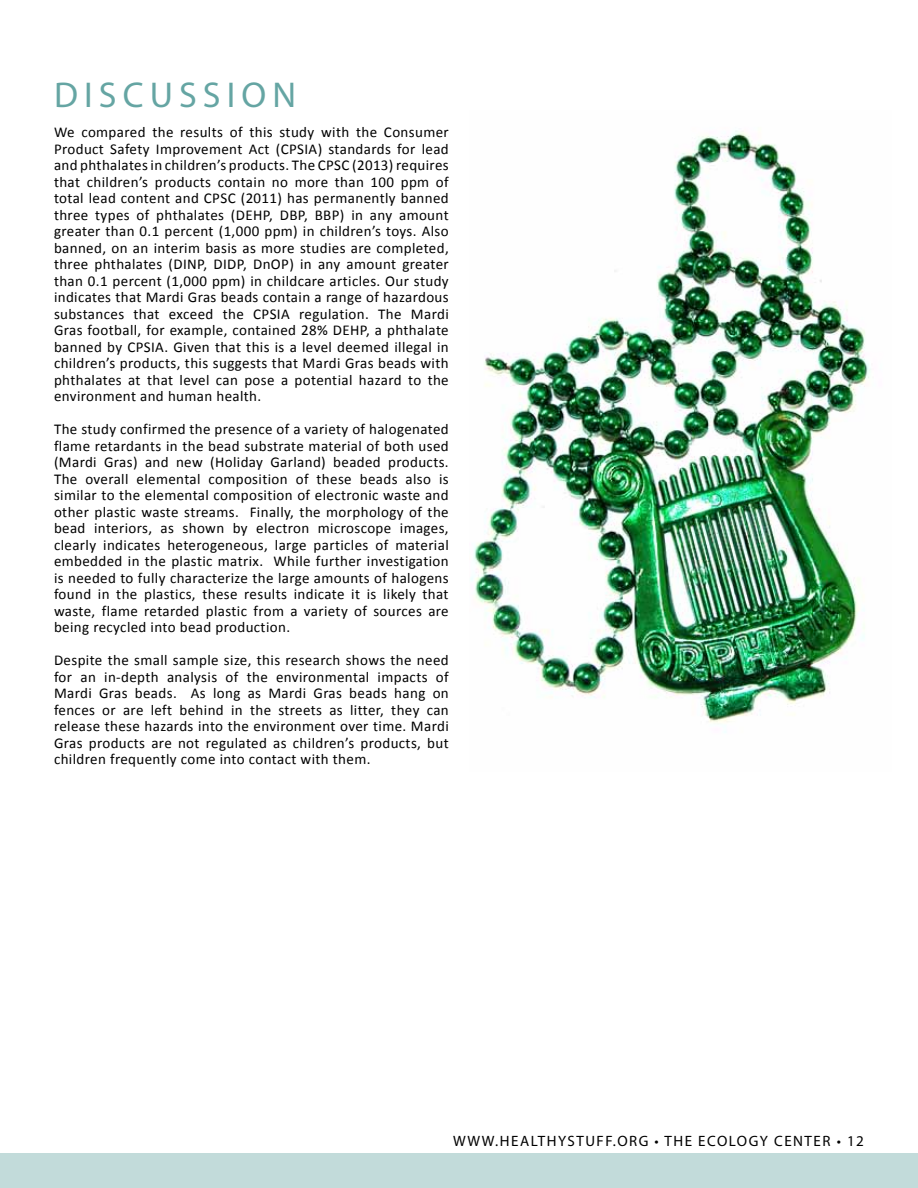
<style>
.page{position:relative;width:918px;height:1188px;background:#fff}
.page>*{position:absolute;margin:0;border:0;box-sizing:border-box;transform-origin:0 0}
.t1{font:36px "Myriad Pro";letter-spacing:.17em;color:#65a5a3}
.t2{font:15px/16.5px "Calibri";letter-spacing:.025em;color:#000;text-align:justify}
.t3{font:15px "Myriad Pro";letter-spacing:.1em;color:#000}
</style>
<div class="page">
<div style="left:0;top:1154px;width:918px;height:34px;background:#c2dbda"></div>
<img style="left:471px;top:130px;width:400px;height:603px">
<h1 class="t1" style="left:54px;top:73px;width:244px">DISCUSSION</h1>
<p class="t2" style="left:54px;top:123px;width:396px">We compared the results of this study with the Consumer Product Safety Improvement Act (CPSIA) standards for lead and phthalates in children’s products. The CPSC (2013) requires that children’s products contain no more than 100 ppm of total lead content and CPSC (2011) has permanently banned three types of phthalates (DEHP, DBP, BBP) in any amount greater than 0.1 percent (1,000 ppm) in children’s toys. Also banned, on an interim basis as more studies are completed, three phthalates (DINP, DIDP, DnOP) in any amount greater than 0.1 percent (1,000 ppm) in childcare articles. Our study indicates that Mardi Gras beads contain a range of hazardous substances that exceed the CPSIA regulation. The Mardi Gras football, for example, contained 28% DEHP, a phthalate banned by CPSIA. Given that this is a level deemed illegal in children’s products, this suggests that Mardi Gras beads with phthalates at that level can pose a potential hazard to the environment and human health.</p>
<p class="t2" style="left:54px;top:420px;width:396px">The study confirmed the presence of a variety of halogenated flame retardants in the bead substrate material of both used (Mardi Gras) and new (Holiday Garland) beaded products.<br>The overall elemental composition of these beads also is similar to the elemental composition of electronic waste and other plastic waste streams. Finally, the morphology of the bead interiors, as shown by electron microscope images, clearly indicates heterogeneous, large particles of material embedded in the plastic matrix. While further investigation is needed to fully characterize the large amounts of halogens found in the plastics, these results indicate it is likely that waste, flame retarded plastic from a variety of sources are being recycled into bead production.</p>
<p class="t2" style="left:54px;top:651px;width:396px">Despite the small sample size, this research shows the need for an in-depth analysis of the environmental impacts of Mardi Gras beads. As long as Mardi Gras beads hang on fences or are left behind in the streets as litter, they can release these hazards into the environment over time. Mardi Gras products are not regulated as children’s products, but children frequently come into contact with them.</p>
<p class="t3" style="left:453px;top:1132px;width:412px">WWW.HEALTHYSTUFF.ORG • THE ECOLOGY CENTER • 12</p>
</div>
